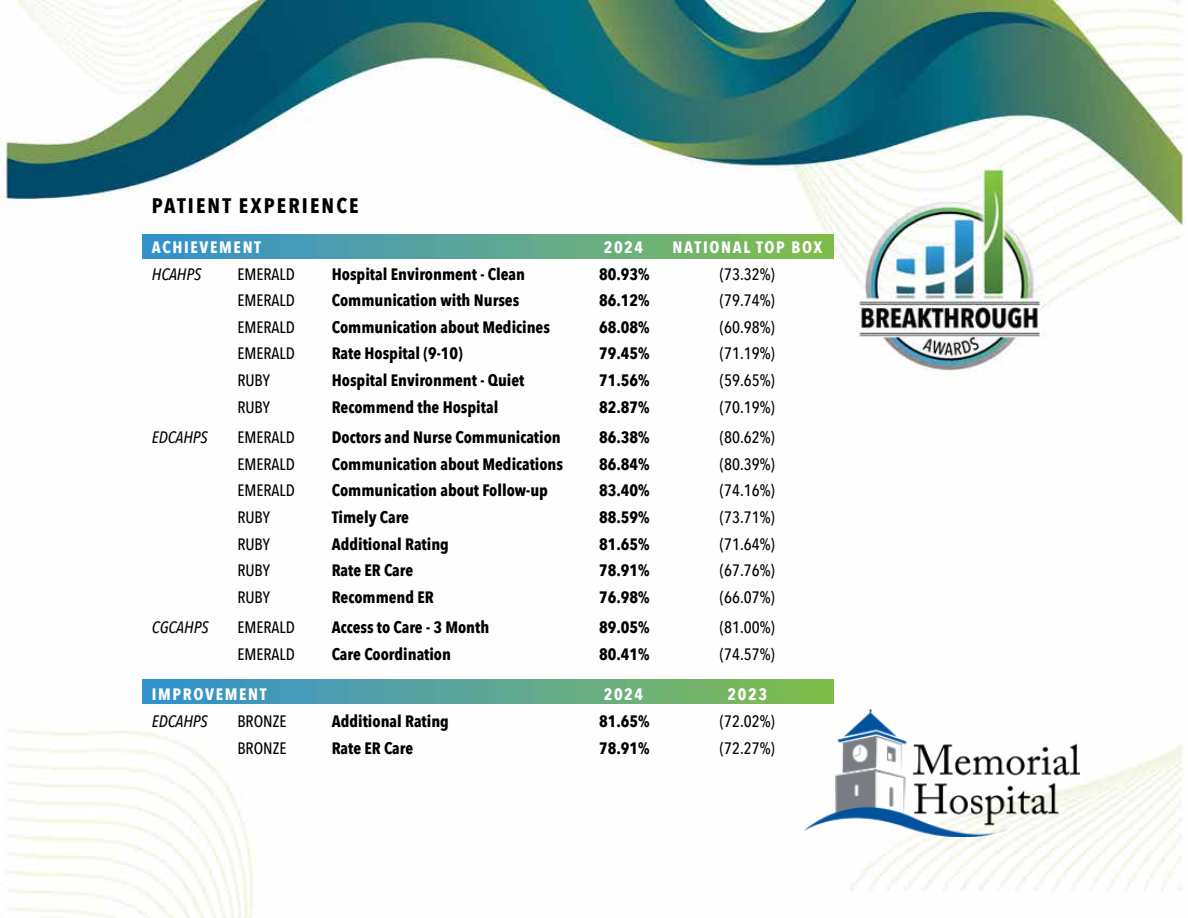
<style>
.page{position:relative;width:1188px;height:918px;background:#fff}
.page>*{position:absolute;margin:0;border:0;box-sizing:border-box;transform-origin:0 0}
.t1{font:700 21px "Avenir Next Condensed";letter-spacing:.1em;color:#000}
.t2{font:700 16.5px "Avenir Next Condensed";color:#000}
.t3{font:500 16.5px "Avenir Next Condensed";color:#000}
.t4{font:700 16.5px "Avenir Next Condensed";letter-spacing:.1em;color:#fff}
.t5{font:italic 500 16.5px "Avenir Next Condensed";color:#000}
</style>
<div class="page">
<img style="left:1px;top:1px;width:1184px;height:917px">
<img style="left:804px;top:709px;width:276px;height:128px">
<img style="left:143px;top:234px;width:691px;height:25px">
<img style="left:143px;top:679px;width:691px;height:25px">
<p class="t1" style="left:152px;top:193px;width:208px">PATIENT EXPERIENCE</p>
<p class="t4" style="left:152px;top:237px;width:111px">ACHIEVEMENT</p>
<p class="t4" style="left:604px;top:237px;width:41px">2024</p>
<p class="t4" style="left:673px;top:237px;width:151px">NATIONAL TOP BOX</p>
<p class="t5" style="left:152px;top:264px;width:51px">HCAHPS</p>
<p class="t3" style="left:237px;top:264px;width:59px">EMERALD</p>
<p class="t2" style="left:332px;top:264px;width:195px">Hospital Environment - Clean</p>
<p class="t2" style="left:599px;top:264px;width:52px">80.93%</p>
<p class="t3" style="left:720px;top:264px;width:56px">(73.32%)</p>
<p class="t3" style="left:237px;top:291px;width:59px">EMERALD</p>
<p class="t2" style="left:332px;top:290px;width:189px">Communication with Nurses</p>
<p class="t2" style="left:599px;top:290px;width:52px">86.12%</p>
<p class="t3" style="left:720px;top:291px;width:56px">(79.74%)</p>
<p class="t3" style="left:237px;top:317px;width:59px">EMERALD</p>
<p class="t2" style="left:332px;top:317px;width:220px">Communication about Medicines</p>
<p class="t2" style="left:599px;top:317px;width:52px">68.08%</p>
<p class="t3" style="left:720px;top:317px;width:56px">(60.98%)</p>
<p class="t3" style="left:237px;top:344px;width:59px">EMERALD</p>
<p class="t2" style="left:332px;top:344px;width:132px">Rate Hospital (9-10)</p>
<p class="t2" style="left:599px;top:344px;width:52px">79.45%</p>
<p class="t3" style="left:720px;top:344px;width:56px">(71.19%)</p>
<p class="t3" style="left:237px;top:370px;width:34px">RUBY</p>
<p class="t2" style="left:332px;top:370px;width:194px">Hospital Environment - Quiet</p>
<p class="t2" style="left:599px;top:370px;width:52px">71.56%</p>
<p class="t3" style="left:720px;top:370px;width:56px">(59.65%)</p>
<p class="t3" style="left:237px;top:397px;width:34px">RUBY</p>
<p class="t2" style="left:332px;top:397px;width:168px">Recommend the Hospital</p>
<p class="t2" style="left:599px;top:397px;width:52px">82.87%</p>
<p class="t3" style="left:720px;top:397px;width:56px">(70.19%)</p>
<p class="t5" style="left:152px;top:428px;width:57px">EDCAHPS</p>
<p class="t3" style="left:237px;top:428px;width:59px">EMERALD</p>
<p class="t2" style="left:332px;top:427px;width:230px">Doctors and Nurse Communication</p>
<p class="t2" style="left:599px;top:427px;width:52px">86.38%</p>
<p class="t3" style="left:720px;top:428px;width:56px">(80.62%)</p>
<p class="t3" style="left:237px;top:454px;width:59px">EMERALD</p>
<p class="t2" style="left:332px;top:454px;width:233px">Communication about Medications</p>
<p class="t2" style="left:599px;top:454px;width:52px">86.84%</p>
<p class="t3" style="left:720px;top:454px;width:56px">(80.39%)</p>
<p class="t3" style="left:237px;top:481px;width:59px">EMERALD</p>
<p class="t2" style="left:332px;top:481px;width:218px">Communication about Follow-up</p>
<p class="t2" style="left:599px;top:481px;width:52px">83.40%</p>
<p class="t3" style="left:720px;top:481px;width:56px">(74.16%)</p>
<p class="t3" style="left:237px;top:507px;width:34px">RUBY</p>
<p class="t2" style="left:332px;top:507px;width:79px">Timely Care</p>
<p class="t2" style="left:599px;top:507px;width:52px">88.59%</p>
<p class="t3" style="left:720px;top:507px;width:56px">(73.71%)</p>
<p class="t3" style="left:237px;top:534px;width:34px">RUBY</p>
<p class="t2" style="left:332px;top:534px;width:119px">Additional Rating</p>
<p class="t2" style="left:599px;top:534px;width:52px">81.65%</p>
<p class="t3" style="left:720px;top:534px;width:56px">(71.64%)</p>
<p class="t3" style="left:237px;top:560px;width:34px">RUBY</p>
<p class="t2" style="left:332px;top:560px;width:83px">Rate ER Care</p>
<p class="t2" style="left:599px;top:560px;width:52px">78.91%</p>
<p class="t3" style="left:720px;top:560px;width:56px">(67.76%)</p>
<p class="t3" style="left:237px;top:587px;width:34px">RUBY</p>
<p class="t2" style="left:332px;top:587px;width:104px">Recommend ER</p>
<p class="t2" style="left:599px;top:587px;width:52px">76.98%</p>
<p class="t3" style="left:720px;top:587px;width:56px">(66.07%)</p>
<p class="t5" style="left:152px;top:618px;width:58px">CGCAHPS</p>
<p class="t3" style="left:237px;top:618px;width:59px">EMERALD</p>
<p class="t2" style="left:332px;top:617px;width:159px">Access to Care - 3 Month</p>
<p class="t2" style="left:599px;top:617px;width:52px">89.05%</p>
<p class="t3" style="left:720px;top:618px;width:56px">(81.00%)</p>
<p class="t3" style="left:237px;top:644px;width:59px">EMERALD</p>
<p class="t2" style="left:332px;top:644px;width:121px">Care Coordination</p>
<p class="t2" style="left:599px;top:644px;width:52px">80.41%</p>
<p class="t3" style="left:720px;top:644px;width:56px">(74.57%)</p>
<p class="t4" style="left:152px;top:685px;width:116px">IMPROVEMENT</p>
<p class="t4" style="left:604px;top:685px;width:41px">2024</p>
<p class="t4" style="left:728px;top:685px;width:41px">2023</p>
<p class="t5" style="left:152px;top:711px;width:57px">EDCAHPS</p>
<p class="t3" style="left:237px;top:711px;width:51px">BRONZE</p>
<p class="t2" style="left:332px;top:711px;width:119px">Additional Rating</p>
<p class="t2" style="left:599px;top:711px;width:52px">81.65%</p>
<p class="t3" style="left:720px;top:711px;width:56px">(72.02%)</p>
<p class="t3" style="left:237px;top:738px;width:51px">BRONZE</p>
<p class="t2" style="left:332px;top:738px;width:83px">Rate ER Care</p>
<p class="t2" style="left:599px;top:738px;width:52px">78.91%</p>
<p class="t3" style="left:720px;top:738px;width:56px">(72.27%)</p>
</div>
